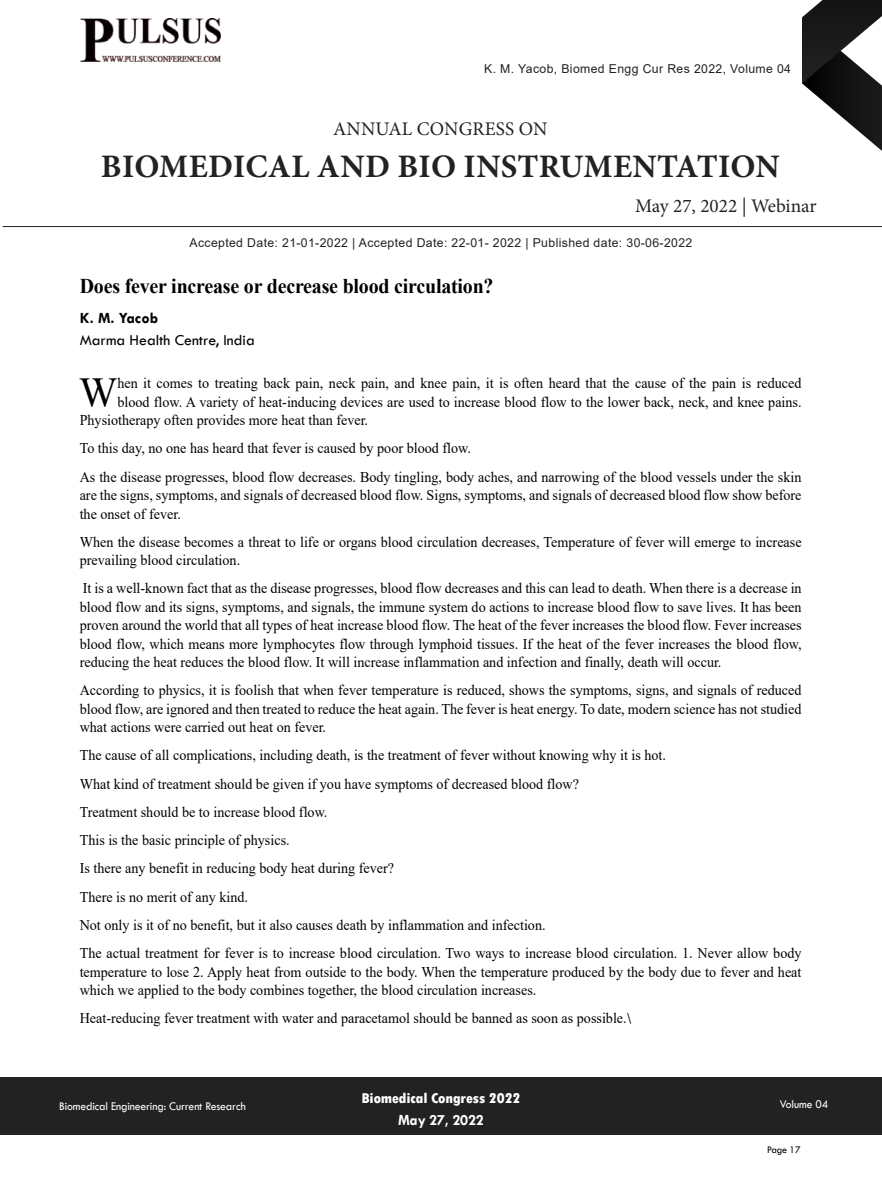
<style>
.page{position:relative;width:882px;height:1197px;background:#fff}
.page>*{position:absolute;margin:0;border:0;box-sizing:border-box;transform-origin:0 0}
.t1{font:42.7px "Times New Roman";color:#000;scale:.95 1}
.t2{font:700 32.9px "Minion Pro";letter-spacing:.005em;color:#222223}
.t3{font:700 21px "Times New Roman";letter-spacing:-.01em;color:#000;scale:.95 1}
.t4{font:19.25px "Minion Pro";color:#222223}
.t5{font:15.75px "Tw Cen";color:#000}
.t6{font:700 15.75px "Tw Cen";letter-spacing:-.01em;color:#fff;scale:.95 1}
.t7{font:700 15.75px "Tw Cen";color:#000}
.t8{font:14.88px/18.4px "Times New Roman";color:#000;scale:.95 1}
.t9{font:800 condensed 14.88px "Tw Cen";letter-spacing:-.01em;color:#fff;scale:1.1 1}
.t10{font:12.25px "Arial";letter-spacing:.03em;color:#222223}
.t11{font:12.25px "Tw Cen";letter-spacing:-.01em;color:#fff;scale:.95 1}
.t12{font:10.5px "Tw Cen";letter-spacing:-.02em;color:#000;scale:.95 1}
.s1{font-family:"Minion Pro"}
</style>
<div class="page">
<svg style="left:802px;top:0;width:80px;height:151px"></svg>
<div style="left:0;top:1077px;width:882px;height:58px;background:#222223"></div>
<hr style="left:3px;top:226px;width:879px;height:1px;background:#222223">
<img style="left:81px;top:18px;width:140px;height:44px">
<p class="t10" style="left:484px;top:60px;width:308px">K. M. Yacob, Biomed Engg Cur Res 2022, Volume 04</p>
<p class="t4" style="left:333px;top:116px;width:216px">ANNUAL CONGRESS ON</p>
<h2 class="t2" style="left:101px;top:143px;width:680px">BIOMEDICAL AND BIO INSTRUMENTATION</h2>
<p class="t4" style="left:635px;top:193px;width:183px">May 27, 2022 | Webinar</p>
<p class="t10" style="left:189px;top:234px;width:504px">Accepted Date: 21-01-2022 | Accepted Date: 22-01- 2022 | Published date: 30-06-2022</p>
<h3 class="t3" style="left:80px;top:271px;width:437px">Does fever increase or decrease blood circulation?</h3>
<p class="t7" style="left:80px;top:308px;width:80px">K. M. Yacob</p>
<p class="t5" style="left:80px;top:331px;width:177px">Marma Health Centre, India</p>
<h1 class="t1" style="left:79px;top:362px;width:42px">W</h1>
<p class="t8" style="left:117px;top:374px;width:722px">hen it comes to treating back pain, neck pain, and knee pain, it is often heard that the cause of the pain is reduced</p>
<p class="t8" style="left:117px;top:392px;width:722px">blood flow. A variety of heat-inducing devices are used to increase blood flow to the lower back, neck, and knee pains.</p>
<p class="t8" style="left:80px;top:411px;width:305px">Physiotherapy often provides more heat than fever.</p>
<p class="t8" style="left:80px;top:434px;width:761px;line-height:28.3px">To this day, no one has heard that fever is caused by poor blood flow.<br>As the disease progresses, blood flow decreases. Body tingling, body aches, and narrowing of the blood vessels under the skin</p>
<p class="t8" style="left:80px;top:485px;width:761px">are the signs, symptoms, and signals of decreased blood flow. Signs, symptoms, and signals of decreased blood flow show before the onset of fever.</p>
<p class="t8" style="left:80px;top:532px;width:761px">When the disease becomes a threat to life or organs blood circulation decreases, Temperature of fever will emerge to increase prevailing blood circulation.</p>
<p class="t8" style="left:80px;top:579px;width:761px;text-align:justify">It is a well-known fact that as the disease progresses, blood flow decreases and this can lead to death. When there is a decrease in blood flow and its signs, symptoms, and signals, the immune system do actions to increase blood flow to save lives. It has been proven around the world that all types of heat increase blood flow. The heat of the fever increases the blood flow. Fever increases blood flow, which means more lymphocytes flow through lymphoid tissues. If the heat of the fever increases the blood flow, reducing the heat reduces the blood flow. It will increase inflammation and infection and finally, death will occur.</p>
<p class="t8" style="left:80px;top:681px;width:761px;text-align:justify">According to physics, it is foolish that when fever temperature is reduced, shows the symptoms, signs, and signals of reduced blood flow, are ignored and then treated to reduce the heat again. The fever is heat energy. To date, modern science has not studied what actions were carried out heat on fever.</p>
<p class="t8" style="left:80px;top:741px;width:761px;line-height:28.3px">The cause of all complications, including death, is the treatment of fever without knowing why it is hot.<br>What kind of treatment should be given if you have symptoms of decreased blood flow?<br>Treatment should be to increase blood flow.<br>This is the basic principle of physics.<br>Is there any benefit in reducing body heat during fever?<br>There is no merit of any kind.<br>Not only is it of no benefit, but it also causes death by inflammation and infection.<br>The actual treatment for fever is to increase blood circulation. Two ways to increase blood circulation. 1. Never allow body</p>
<p class="t8" style="left:80px;top:962px;width:761px">temperature to lose 2. Apply heat from outside to the body. When the temperature produced by the body due to fever and heat which we applied to the body combines together, the blood circulation increases.</p>
<p class="t8" style="left:80px;top:1009px;width:583px">Heat-reducing fever treatment with water and paracetamol should be banned as soon as possible.<span class="s1">\</span></p>
<p class="t9" style="left:361px;top:1089px;width:146px">Biomedical Congress 2022</p>
<p class="t6" style="left:398px;top:1111px;width:92px">May 27, 2022</p>
<p class="t11" style="left:59px;top:1099px;width:198px">Biomedical Engineering: Current Research</p>
<p class="t11" style="left:780px;top:1097px;width:53px">Volume 04</p>
<p class="t12" style="left:767px;top:1143px;width:37px">Page 17</p>
</div>
